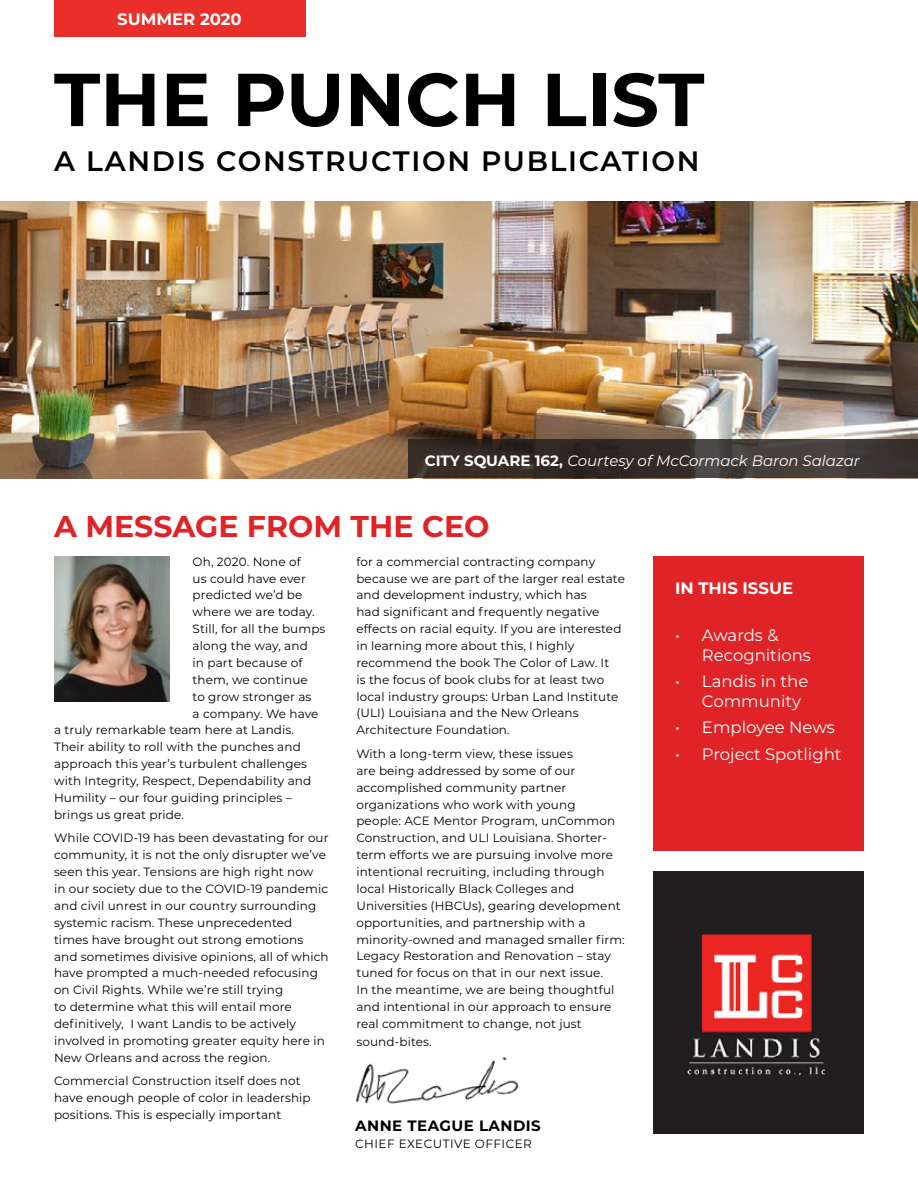
<style>
.page{position:relative;width:918px;height:1188px;background:#fff}
.page>*{position:absolute;margin:0;border:0;box-sizing:border-box;transform-origin:0 0}
.t1{font:700 74.85px "Montserrat";color:#000}
.t2{font:700 30px "Montserrat";color:#e02326}
.t3{font:600 28.05px "Montserrat";letter-spacing:.06em;color:#000}
.t4{font:16.5px/19.8px "Montserrat";color:#fff}
.t5{font:700 16.5px "Montserrat";color:#fff}
.t6{font:italic 15px "Montserrat";color:#fff}
.t7{font:700 15px "Montserrat";letter-spacing:.03em;color:#000}
.t8{font:12px/16.8px "Montserrat";letter-spacing:.01em;color:#000}
.t9{font:12px "Montserrat";letter-spacing:.04em;color:#000}
.s1{font-weight:700;font-style:normal}
</style>
<div class="page">
<img style="left:0;top:201px;width:918px;height:277px">
<div style="left:54px;top:0;width:252px;height:37px;background:#ea2e2a"></div>
<div style="left:653px;top:872px;width:211px;height:262px;background:#211d1e"></div>
<svg style="left:408px;top:439px;width:510px;height:39px;background:#39312e"></svg>
<img style="left:687px;top:933px;width:138px;height:143px">
<div style="left:653px;top:556px;width:211px;height:295px;background:#e02326"></div>
<img style="left:356px;top:1057px;width:163px;height:47px">
<img style="left:54px;top:556px;width:116px;height:146px">
<h3 class="t5" style="left:117px;top:7px;width:126px">SUMMER 2020</h3>
<h1 class="t1" style="left:54px;top:46px;width:652px">THE PUNCH LIST</h1>
<h3 class="t3" style="left:54px;top:141px;width:647px">A LANDIS CONSTRUCTION PUBLICATION</h3>
<p class="t6" style="left:425px;top:450px;width:437px"><span class="s1">CITY SQUARE 162,</span> Courtesy of McCormack Baron Salazar</p>
<h2 class="t2" style="left:54px;top:505px;width:437px">A MESSAGE FROM THE CEO</h2>
<p class="t8" style="left:193px;top:553px;width:110px">Oh, 2020. None of</p>
<p class="t8" style="left:193px;top:570px;width:115px">us could have ever</p>
<p class="t8" style="left:193px;top:586px;width:111px">predicted we’d be</p>
<p class="t8" style="left:193px;top:603px;width:123px">where we are today.</p>
<p class="t8" style="left:193px;top:620px;width:134px">Still, for all the bumps</p>
<p class="t8" style="left:193px;top:637px;width:117px">along the way, and</p>
<p class="t8" style="left:193px;top:654px;width:111px">in part because of</p>
<p class="t8" style="left:193px;top:671px;width:117px">them, we continue</p>
<p class="t8" style="left:193px;top:688px;width:120px">to grow stronger as</p>
<p class="t8" style="left:193px;top:704px;width:127px">a company. We have</p>
<p class="t8" style="left:54px;top:721px;width:242px">a truly remarkable team here at Landis.</p>
<p class="t8" style="left:54px;top:738px;width:248px">Their ability to roll with the punches and</p>
<p class="t8" style="left:54px;top:755px;width:255px">approach this year’s turbulent challenges</p>
<p class="t8" style="left:54px;top:772px;width:259px">with Integrity, Respect, Dependability and</p>
<p class="t8" style="left:54px;top:789px;width:239px">Humility – our four guiding principles –</p>
<p class="t8" style="left:54px;top:806px;width:132px">brings us great pride.</p>
<p class="t8" style="left:54px;top:829px;width:276px">While COVID-19 has been devastating for our community, it is not the only disrupter we’ve seen this year. Tensions are high right now<br>in our society due to the COVID-19 pandemic and civil unrest in our country surrounding systemic racism. These unprecedented times have brought out strong emotions and sometimes divisive opinions, all of which have prompted a much-needed refocusing on Civil Rights. While we’re still trying<br>to determine what this will entail more definitively, I want Landis to be actively involved in promoting greater equity here in New Orleans and across the region.</p>
<p class="t8" style="left:54px;top:1072px;width:258px">Commercial Construction itself does not have enough people of color in leadership positions. This is especially important</p>
<p class="t8" style="left:356px;top:553px;width:270px">for a commercial contracting company because we are part of the larger real estate and development industry, which has<br>had significant and frequently negative effects on racial equity. If you are interested in learning more about this, I highly recommend the book The Color of Law. It<br>is the focus of book clubs for at least two local industry groups: Urban Land Institute (ULI) Louisiana and the New Orleans Architecture Foundation.</p>
<p class="t8" style="left:356px;top:745px;width:270px">With a long-term view, these issues<br>are being addressed by some of our accomplished community partner organizations who work with young<br>people: ACE Mentor Program, unCommon Construction, and ULI Louisiana. Shorter&shy;term efforts we are pursuing involve more intentional recruiting, including through local Historically Black Colleges and Universities (HBCUs), gearing development opportunities, and partnership with a minority-owned and managed smaller firm:<br>Legacy Restoration and Renovation – stay tuned for focus on that in our next issue.<br>In the meantime, we are being thoughtful and intentional in our approach to ensure real commitment to change, not just</p>
<p class="t8" style="left:356px;top:1033px;width:77px">sound-bites.</p>
<p class="t7" style="left:355px;top:1114px;width:187px">ANNE TEAGUE LANDIS</p>
<p class="t9" style="left:355px;top:1135px;width:178px">CHIEF EXECUTIVE OFFICER</p>
<h3 class="t5" style="left:675px;top:577px;width:120px">IN THIS ISSUE</h3>
<h3 class="t4" style="left:702px;top:624px;width:111px;text-indent:-27px">• Awards &amp;<br>Recognitions</h3>
<h3 class="t4" style="left:702px;top:671px;width:108px;text-indent:-27px">• Landis in the<br>Community</h3>
<h3 class="t4" style="left:675px;top:717px;width:161px">• Employee News</h3>
<h3 class="t4" style="left:675px;top:744px;width:168px">• Project Spotlight</h3>
</div>
